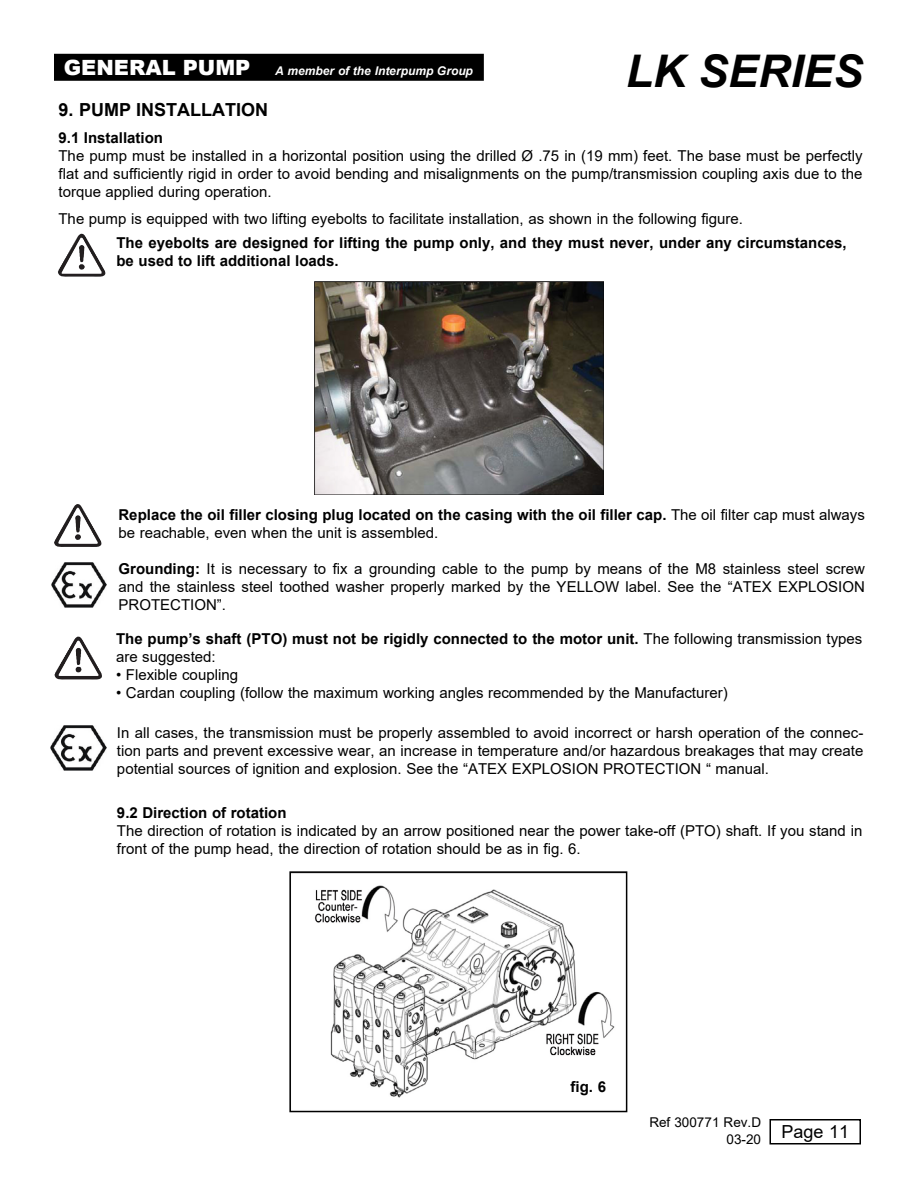
<style>
.page{position:relative;width:918px;height:1188px;background:#fff}
.page>*{position:absolute;margin:0;border:0;box-sizing:border-box;transform-origin:0 0}
.t1{font:italic 700 45px "Arial";color:#000}
.t2{font:700 18px "Arial";color:#000}
.t3{font:18px "Arial";color:#000}
.t4{font:15px/18px "Arial";color:#000;text-align:justify}
.t5{font:700 15px/18px "Arial";color:#000}
.t6{font:13.5px/16.2px "Arial";color:#000;text-align:right}
.t7{font:italic 700 12px "Arial";color:#fff}
.s1{font-weight:900;font-style:normal;font-size:21px}
.s2{font-weight:400}
.s3{font-weight:700}
</style>
<div class="page">
<div style="left:770px;top:1119px;width:91px;height:25px;border:2px solid #000"></div>
<img style="left:315px;top:885px;width:300px;height:213px">
<div style="left:289px;top:871px;width:338px;height:241px;border:2px solid #000"></div>
<img style="left:55px;top:637px;width:47px;height:43px">
<img style="left:58px;top:234px;width:47px;height:43px">
<div style="left:569px;top:1080px;width:46px;height:22px;background:#fff"></div>
<img style="left:314px;top:282px;width:290px;height:212px">
<div style="left:54px;top:54px;width:430px;height:27px;background:#000"></div>
<img style="left:51px;top:563px;width:55px;height:45px">
<img style="left:51px;top:725px;width:55px;height:45px">
<img style="left:54px;top:504px;width:47px;height:43px">
<p class="t7" style="left:64px;top:63px;width:411px"><span class="s1">GENERAL PUMP</span> A member of the Interpump Group</p>
<h1 class="t1" style="left:626px;top:41px;width:239px">LK SERIES</h1>
<p class="t2" style="left:58px;top:97px;width:211px">9. PUMP INSTALLATION</p>
<p class="t5" style="left:58px;top:129px;width:106px">9.1 Installation</p>
<p class="t4" style="left:58px;top:146px;width:806px">The pump must be installed in a horizontal position using the drilled Ø .75 in (19 mm) feet. The base must be perfectly flat and sufficiently rigid in order to avoid bending and misalignments on the pump/transmission coupling axis due to the torque applied during operation.</p>
<p class="t4" style="left:58px;top:209px;width:686px">The pump is equipped with two lifting eyebolts to facilitate installation, as shown in the following figure.</p>
<p class="t5" style="left:116px;top:233px;width:732px">The eyebolts are designed for lifting the pump only, and they must never, under any circumstances, be used to lift additional loads.</p>
<p class="t5" style="left:118px;top:506px;width:748px">Replace the oil filler closing plug located on the casing with the oil filler cap. <span class="s2">The oil filter cap must always be reachable, even when the unit is assembled.</span></p>
<p class="t4" style="left:118px;top:559px;width:748px"><span class="s3">Grounding:</span> It is necessary to fix a grounding cable to the pump by means of the M8 stainless steel screw and the stainless steel toothed washer properly marked by the YELLOW label. See the “ATEX EXPLOSION PROTECTION”.</p>
<p class="t5" style="left:116px;top:630px;width:748px">The pump’s shaft (PTO) must not be rigidly connected to the motor unit. <span class="s2">The following transmission types are suggested:</span></p>
<p class="t4" style="left:116px;top:666px;width:123px">• Flexible coupling</p>
<p class="t4" style="left:116px;top:684px;width:613px">• Cardan coupling (follow the maximum working angles recommended by the Manufacturer)</p>
<p class="t4" style="left:117px;top:723px;width:748px">In all cases, the transmission must be properly assembled to avoid incorrect or harsh operation of the connec&shy;tion parts and prevent excessive wear, an increase in temperature and/or hazardous breakages that may create potential sources of ignition and explosion. See the “ATEX EXPLOSION PROTECTION “ manual.</p>
<p class="t5" style="left:117px;top:803px;width:171px">9.2 Direction of rotation</p>
<p class="t4" style="left:117px;top:821px;width:747px">The direction of rotation is indicated by an arrow positioned near the power take-off (PTO) shaft. If you stand in front of the pump head, the direction of rotation should be as in fig. 6.</p>
<p class="t5" style="left:571px;top:1078px;width:37px">fig. 6</p>
<p class="t6" style="left:649px;top:1114px;width:113px">Ref 300771 Rev.D<br>03-20</p>
<p class="t3" style="left:781px;top:1120px;width:69px">Page 11</p>
</div>
